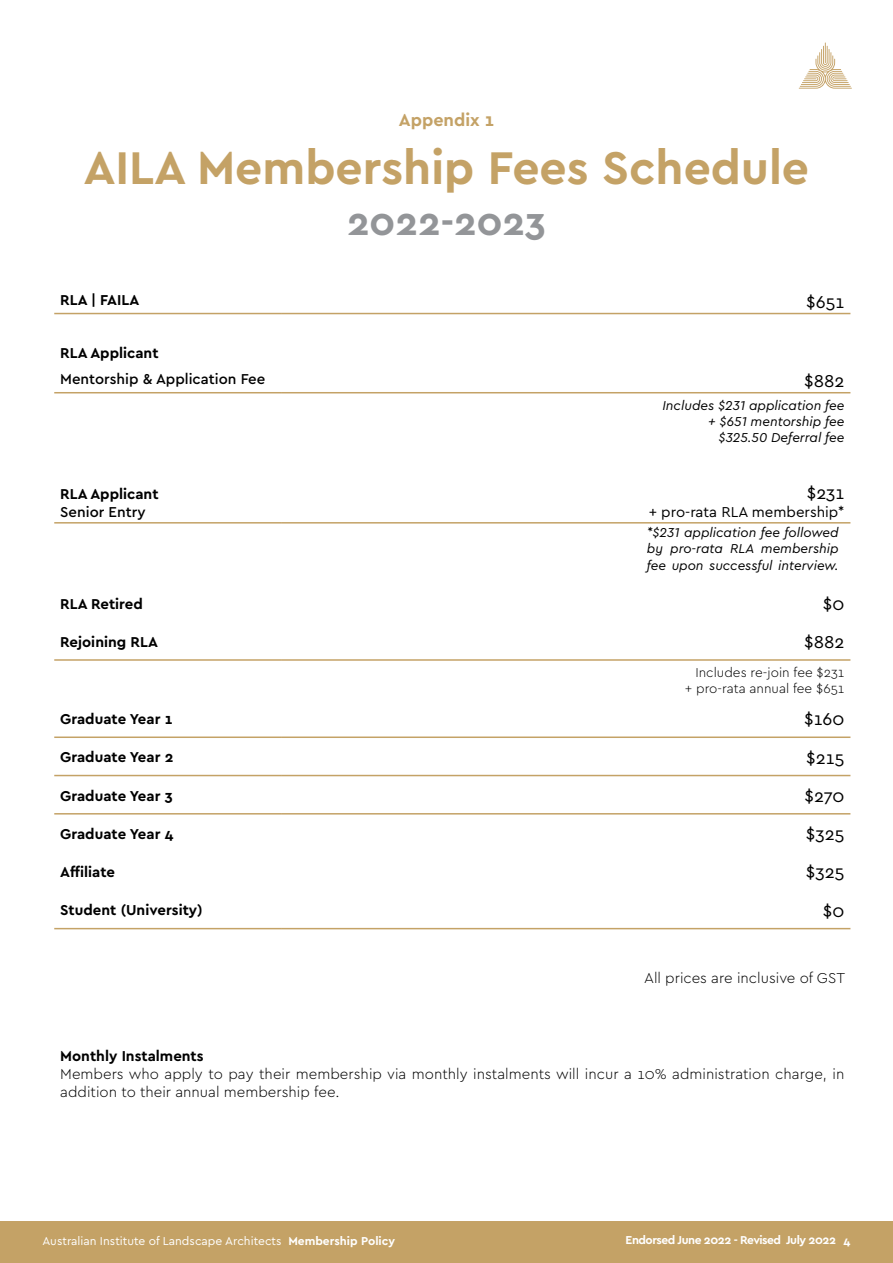
<style>
.page{position:relative;width:893px;height:1263px;background:#fff}
.page>*{position:absolute;margin:0;border:0;box-sizing:border-box;transform-origin:0 0}
.t1{font:700 48px "Cera Pro";color:#c4a266}
.t2{font:700 39px "Cera Pro";color:#939598}
.t3{font:18px "Cera Pro";color:#000}
.t4{font:700 18px "Cera Pro";color:#c4a266}
.t5{font:700 15px "Cera Pro";color:#000}
.t6{font:300 15px/18px "Cera Pro";color:#000}
.t7{font:500 15px "Cera Pro";color:#000}
.t8{font:15px "Cera Pro";color:#000}
.t9{font:italic 13.5px/16.2px "Cera Pro";color:#000;text-align:right}
.t10{font:300 13.5px/16.2px "Cera Pro";color:#000;text-align:right}
.t11{font:12px "Cera Pro";color:#fff}
.t12{font:700 12px "Cera Pro";letter-spacing:-.04em;color:#fff}
.s1{font-weight:700}
</style>
<div class="page">
<div style="left:0;top:1221px;width:893px;height:42px;background:#c4a266"></div>
<svg style="left:799px;top:43px;width:53px;height:46px"></svg>
<hr style="left:54px;top:813px;width:227px;height:1px;background:#c4a266">
<hr style="left:281px;top:813px;width:569px;height:1px;background:#c4a266">
<hr style="left:54px;top:775px;width:227px;height:1px;background:#c4a266">
<hr style="left:281px;top:775px;width:569px;height:1px;background:#c4a266">
<hr style="left:54px;top:736px;width:227px;height:2px;background:#c4a266">
<hr style="left:281px;top:736px;width:569px;height:2px;background:#c4a266">
<hr style="left:54px;top:313px;width:227px;height:1px;background:#c4a266">
<hr style="left:281px;top:313px;width:569px;height:1px;background:#c4a266">
<hr style="left:54px;top:392px;width:227px;height:1px;background:#c4a266">
<hr style="left:281px;top:392px;width:569px;height:1px;background:#c4a266">
<hr style="left:54px;top:522px;width:227px;height:2px;background:#c4a266">
<hr style="left:281px;top:522px;width:569px;height:2px;background:#c4a266">
<hr style="left:54px;top:928px;width:227px;height:1px;background:#c4a266">
<hr style="left:281px;top:928px;width:569px;height:1px;background:#c4a266">
<hr style="left:54px;top:659px;width:227px;height:2px;background:#c4a266">
<hr style="left:281px;top:659px;width:569px;height:2px;background:#c4a266">
<p class="t4" style="left:399px;top:108px;width:97px">Appendix 1</p>
<h1 class="t1" style="left:84px;top:136px;width:727px">AILA Membership Fees Schedule</h1>
<h2 class="t2" style="left:347px;top:196px;width:200px">2022-2023</h2>
<p class="t5" style="left:60px;top:290px;width:81px">RLA | FAILA</p>
<p class="t3" style="left:806px;top:290px;width:40px">$651</p>
<p class="t5" style="left:60px;top:343px;width:100px">RLA Applicant</p>
<p class="t7" style="left:60px;top:369px;width:206px">Mentorship &amp; Application Fee</p>
<p class="t3" style="left:804px;top:369px;width:42px">$882</p>
<p class="t9" style="left:662px;top:396px;width:183px">Includes $231 application fee + $651 mentorship fee $325.50 Deferral fee</p>
<p class="t5" style="left:60px;top:484px;width:100px">RLA Applicant</p>
<p class="t7" style="left:60px;top:502px;width:87px">Senior Entry</p>
<p class="t3" style="left:807px;top:481px;width:39px">$231</p>
<p class="t8" style="left:649px;top:502px;width:197px">+ pro-rata RLA membership*</p>
<p class="t9" style="left:647px;top:524px;width:193px;text-align:justify">*$231 application fee followed by pro-rata RLA membership fee upon successful interview.</p>
<p class="t5" style="left:60px;top:593px;width:84px">RLA Retired</p>
<p class="t3" style="left:823px;top:592px;width:23px">$0</p>
<p class="t5" style="left:60px;top:632px;width:99px">Rejoining RLA</p>
<p class="t3" style="left:804px;top:630px;width:42px">$882</p>
<p class="t10" style="left:685px;top:664px;width:161px">Includes re-join fee $231 + pro-rata annual fee $651</p>
<p class="t5" style="left:60px;top:709px;width:114px">Graduate Year 1</p>
<p class="t3" style="left:804px;top:707px;width:42px">$160</p>
<p class="t5" style="left:60px;top:747px;width:115px">Graduate Year 2</p>
<p class="t3" style="left:806px;top:746px;width:40px">$215</p>
<p class="t5" style="left:60px;top:786px;width:114px">Graduate Year 3</p>
<p class="t3" style="left:804px;top:784px;width:42px">$270</p>
<p class="t5" style="left:60px;top:824px;width:115px">Graduate Year 4</p>
<p class="t3" style="left:806px;top:822px;width:40px">$325</p>
<p class="t5" style="left:60px;top:862px;width:56px">Affiliate</p>
<p class="t3" style="left:806px;top:860px;width:40px">$325</p>
<p class="t5" style="left:60px;top:900px;width:144px">Student (University)</p>
<p class="t3" style="left:823px;top:899px;width:23px">$0</p>
<p class="t6" style="left:644px;top:968px;width:203px">All prices are inclusive of GST</p>
<p class="t5" style="left:60px;top:1046px;width:145px">Monthly Instalments</p>
<p class="t6" style="left:60px;top:1064px;width:786px">Members who apply to pay their membership via monthly instalments will incur a 10% administration charge, in addition to their annual membership fee.</p>
<p class="t11" style="left:43px;top:1233px;width:354px">Australian Institute of Landscape Architects <span class="s1">Membership Policy</span></p>
<p class="t12" style="left:626px;top:1231px;width:226px">Endorsed June 2022 - Revised July 2022 4</p>
</div>
